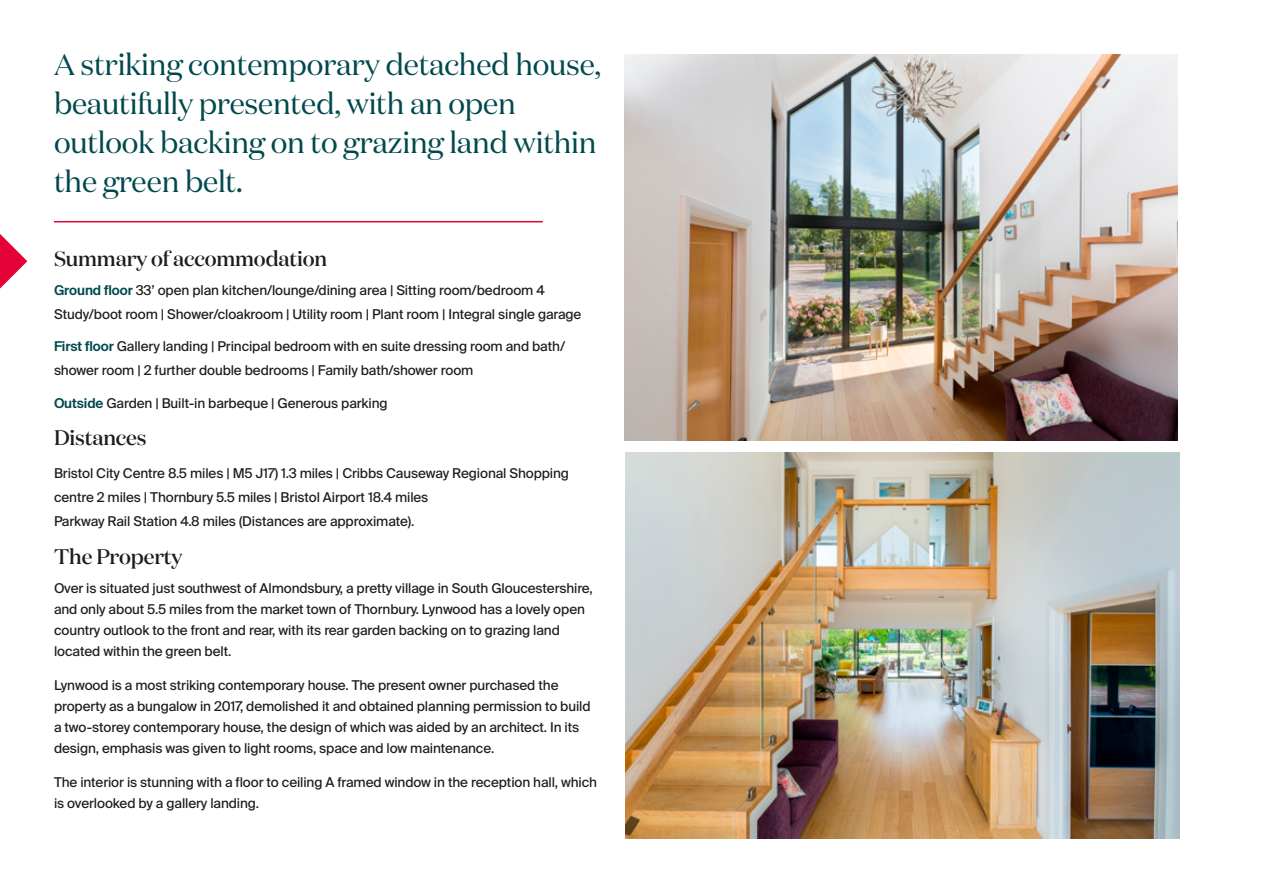
<style>
.page{position:relative;width:1263px;height:893px;background:#fff}
.page>*{position:absolute;margin:0;border:0;box-sizing:border-box;transform-origin:0 0}
.t1{font:30px/39px "Domaine Display";letter-spacing:-.01em;color:#00494d}
.t2{font:500 21px "Domaine Display";letter-spacing:-.01em;color:#1d1d1b}
.t3{font:13.5px/21px "Suisse Intl";letter-spacing:-.01em;color:#1d1d1b}
.s1{font-weight:600;color:#00494d}
</style>
<div class="page">
<svg style="left:0;top:234px;width:27px;height:55px"></svg>
<hr style="left:54px;top:221px;width:489px;height:1px;background:#e40138">
<img style="left:625px;top:453px;width:554px;height:386px">
<img style="left:625px;top:54px;width:553px;height:386px">
<h1 class="t1" style="left:54px;top:45px;width:549px">A striking contemporary detached house, beautifully presented, with an open outlook backing on to grazing land within the green belt.</h1>
<h2 class="t2" style="left:54px;top:244px;width:275px">Summary of accommodation</h2>
<p class="t3" style="left:54px;top:278px;width:529px;line-height:24px"><span class="s1">Ground floor</span> 33’ open plan kitchen/lounge/dining area | Sitting room/bedroom 4<br>Study/boot room | Shower/cloakroom | Utility room | Plant room | Integral single garage</p>
<p class="t3" style="left:54px;top:334px;width:513px;line-height:24px"><span class="s1">First floor</span> Gallery landing | Principal bedroom with en suite dressing room and bath/ shower room | 2 further double bedrooms | Family bath/shower room</p>
<p class="t3" style="left:54px;top:392px;width:335px"><span class="s1">Outside</span> Garden | Built-in barbeque | Generous parking</p>
<h2 class="t2" style="left:54px;top:423px;width:94px">Distances</h2>
<p class="t3" style="left:54px;top:461px;width:516px;line-height:24px">Bristol City Centre 8.5 miles | M5 J17) 1.3 miles | Cribbs Causeway Regional Shopping centre 2 miles | Thornbury 5.5 miles | Bristol Airport 18.4 miles<br>Parkway Rail Station 4.8 miles (Distances are approximate).</p>
<h2 class="t2" style="left:54px;top:541px;width:130px">The Property</h2>
<p class="t3" style="left:54px;top:578px;width:540px">Over is situated just southwest of Almondsbury, a pretty village in South Gloucestershire, and only about 5.5 miles from the market town of Thornbury. Lynwood has a lovely open country outlook to the front and rear, with its rear garden backing on to grazing land located within the green belt.</p>
<p class="t3" style="left:54px;top:675px;width:538px">Lynwood is a most striking contemporary house. The present owner purchased the property as a bungalow in 2017, demolished it and obtained planning permission to build a two-storey contemporary house, the design of which was aided by an architect. In its design, emphasis was given to light rooms, space and low maintenance.</p>
<p class="t3" style="left:54px;top:772px;width:545px">The interior is stunning with a floor to ceiling A framed window in the reception hall, which is overlooked by a gallery landing.</p>
</div>
